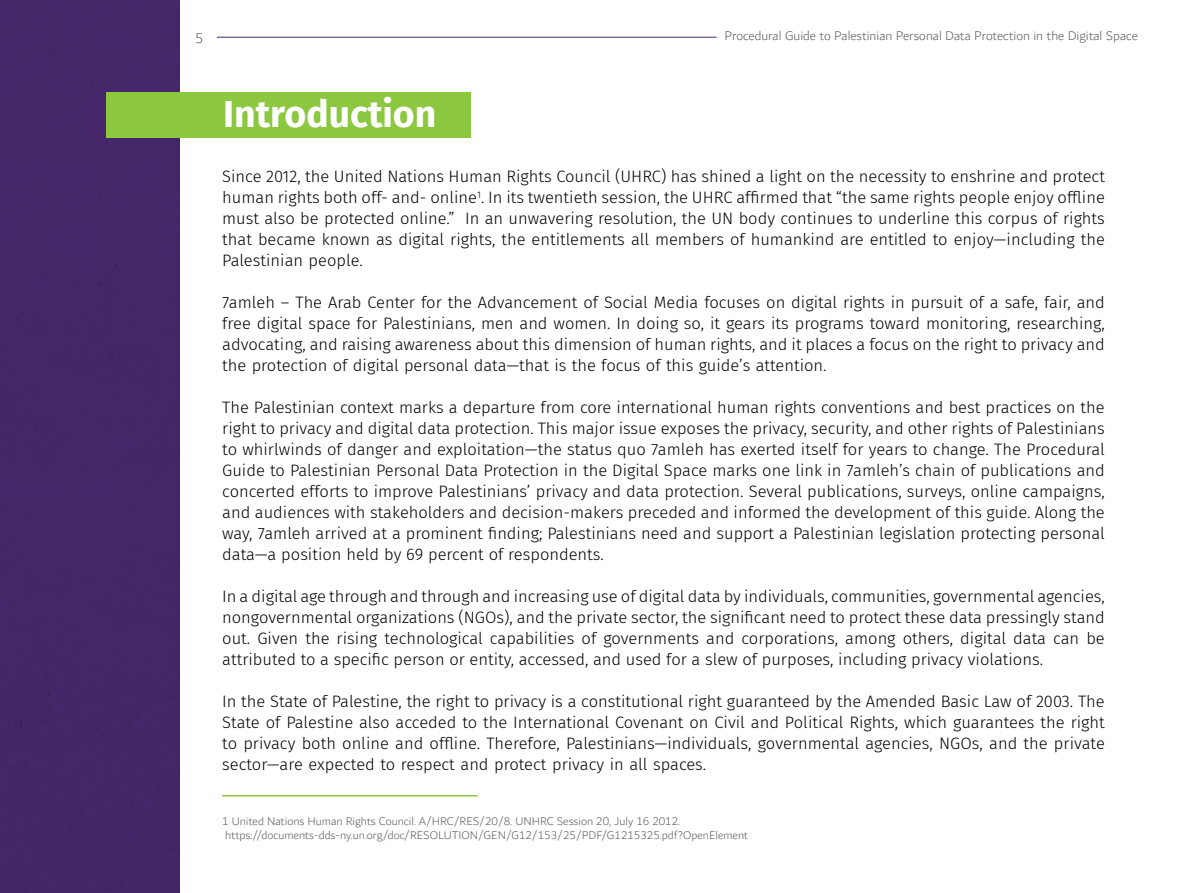
<style>
.page{position:relative;width:1191px;height:893px;background:#fff}
.page>*{position:absolute;margin:0;border:0;box-sizing:border-box;transform-origin:0 0}
.t1{font:700 37.5px "Fira Sans";color:#fff}
.t2{font:300 16.5px/21px "Fira Sans";color:#000;text-align:justify}
.t3{font:300 15px "Dubai";color:#58595b}
.t4{font:300 13.5px "Dubai";color:#58595b}
.t5{font:300 12px/14.4px "Dubai";color:#58595b}
</style>
<div class="page">
<hr style="left:217px;top:37px;width:499px;height:1px;background:#4a2970">
<div style="left:0;top:0;width:179px;height:893px;background:#452669"></div>
<div style="left:106px;top:93px;width:364px;height:45px;background:#8cc740"></div>
<hr style="left:222px;top:795px;width:255px;height:1px;background:#8cc740">
<p class="t3" style="left:195px;top:27px;width:10px">5</p>
<p class="t4" style="left:724px;top:26px;width:415px">Procedural Guide to Palestinian Personal Data Protection in the Digital Space</p>
<h1 class="t1" style="left:223px;top:82px;width:214px">Introduction</h1>
<p class="t2" style="left:222px;top:166px;width:884px">Since 2012, the United Nations Human Rights Council (UHRC) has shined a light on the necessity to enshrine and protect human rights both off- and- online<sup>1</sup>. In its twentieth session, the UHRC affirmed that “the same rights people enjoy offline must also be protected online.” In an unwavering resolution, the UN body continues to underline this corpus of rights that became known as digital rights, the entitlements all members of humankind are entitled to enjoy—including the Palestinian people.</p>
<p class="t2" style="left:222px;top:292px;width:884px">7amleh – The Arab Center for the Advancement of Social Media focuses on digital rights in pursuit of a safe, fair, and free digital space for Palestinians, men and women. In doing so, it gears its programs toward monitoring, researching, advocating, and raising awareness about this dimension of human rights, and it places a focus on the right to privacy and the protection of digital personal data—that is the focus of this guide’s attention.</p>
<p class="t2" style="left:222px;top:397px;width:884px">The Palestinian context marks a departure from core international human rights conventions and best practices on the right to privacy and digital data protection. This major issue exposes the privacy, security, and other rights of Palestinians to whirlwinds of danger and exploitation—the status quo 7amleh has exerted itself for years to change. The Procedural Guide to Palestinian Personal Data Protection in the Digital Space marks one link in 7amleh’s chain of publications and concerted efforts to improve Palestinians’ privacy and data protection. Several publications, surveys, online campaigns, and audiences with stakeholders and decision-makers preceded and informed the development of this guide. Along the way, 7amleh arrived at a prominent finding; Palestinians need and support a Palestinian legislation protecting personal data—a position held by 69 percent of respondents.</p>
<p class="t2" style="left:222px;top:586px;width:884px">In a digital age through and through and increasing use of digital data by individuals, communities, governmental agencies, nongovernmental organizations (NGOs), and the private sector, the significant need to protect these data pressingly stand out. Given the rising technological capabilities of governments and corporations, among others, digital data can be attributed to a specific person or entity, accessed, and used for a slew of purposes, including privacy violations.</p>
<p class="t2" style="left:222px;top:691px;width:884px">In the State of Palestine, the right to privacy is a constitutional right guaranteed by the Amended Basic Law of 2003. The State of Palestine also acceded to the International Covenant on Civil and Political Rights, which guarantees the right to privacy both online and offline. Therefore, Palestinians—individuals, governmental agencies, NGOs, and the private sector—are expected to respect and protect privacy in all spaces.</p>
<p class="t5" style="left:222px;top:814px;width:527px">1 United Nations Human Rights Council. A/HRC/RES/20/8. UNHRC Session 20, July 16 2012. https://documents-dds-ny.un.org/doc/RESOLUTION/GEN/G12/153/25/PDF/G1215325.pdf?OpenElement</p>
</div>
